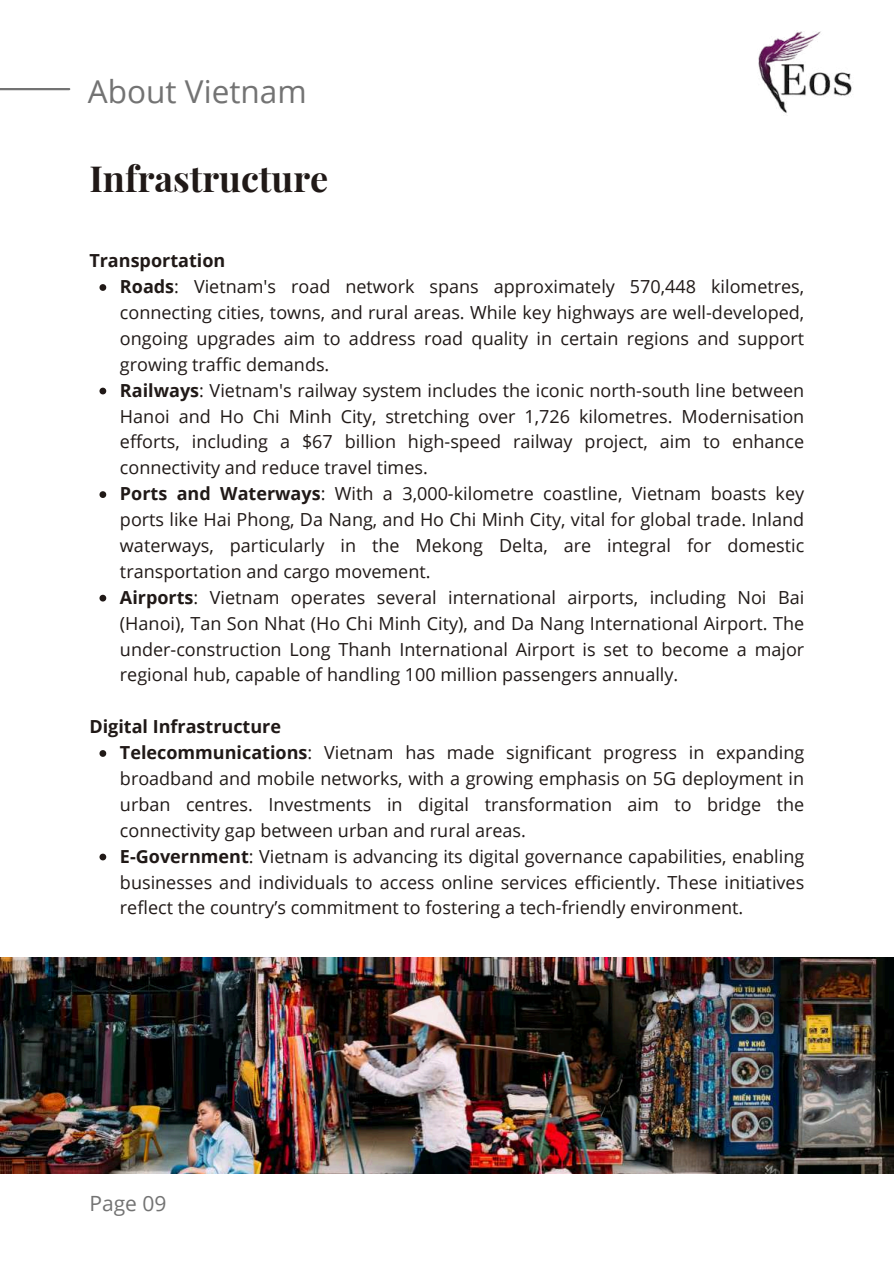
<style>
.page{position:relative;width:894px;height:1264px;background:#fff}
.page>*{position:absolute;margin:0;border:0;box-sizing:border-box;transform-origin:0 0}
.t1{font:700 36px "Playfair Display";color:#201917}
.t2{font:31.5px "Open Sans";color:#737373}
.t3{font:21px "Open Sans";color:#737373}
.t4{font:18px/25.8px "Open Sans";color:#201917}
.s1{font-weight:700}
</style>
<div class="page">
<svg style="left:99px;top:284px;width:7px;height:7px"></svg>
<svg style="left:99px;top:387px;width:7px;height:7px"></svg>
<svg style="left:99px;top:491px;width:7px;height:7px"></svg>
<svg style="left:99px;top:594px;width:7px;height:7px"></svg>
<svg style="left:99px;top:750px;width:7px;height:6px"></svg>
<svg style="left:99px;top:853px;width:7px;height:7px"></svg>
<hr style="left:0;top:88px;width:69px;height:2px;background:#737373">
<img style="left:758px;top:31px;width:94px;height:83px">
<img style="left:0;top:957px;width:893px;height:216px">
<h2 class="t2" style="left:88px;top:70px;width:220px">About Vietnam</h2>
<h1 class="t1" style="left:89px;top:151px;width:240px">Infrastructure</h1>
<p class="t4" style="left:120px;top:247px;width:685px;text-indent:-31px"><span class="s1">Transportation<br>Roads</span>: Vietnam's road network spans approximately 570,448 kilometres, connecting cities, towns, and rural areas. While key highways are well-developed, ongoing upgrades aim to address road quality in certain regions and support growing traffic demands.<br><span class="s1">Railways</span>: Vietnam's railway system includes the iconic north-south line between Hanoi and Ho Chi Minh City, stretching over 1,726 kilometres. Modernisation efforts, including a $67 billion high-speed railway project, aim to enhance connectivity and reduce travel times.<br><span class="s1">Ports and Waterways</span>: With a 3,000-kilometre coastline, Vietnam boasts key ports like Hai Phong, Da Nang, and Ho Chi Minh City, vital for global trade. Inland waterways, particularly in the Mekong Delta, are integral for domestic transportation and cargo movement.<br><span class="s1">Airports</span>: Vietnam operates several international airports, including Noi Bai (Hanoi), Tan Son Nhat (Ho Chi Minh City), and Da Nang International Airport. The under-construction Long Thanh International Airport is set to become a major regional hub, capable of handling 100 million passengers annually.</p>
<p class="t4" style="left:120px;top:713px;width:685px;text-indent:-31px"><span class="s1">Digital Infrastructure<br>Telecommunications</span>: Vietnam has made significant progress in expanding broadband and mobile networks, with a growing emphasis on 5G deployment in urban centres. Investments in digital transformation aim to bridge the connectivity gap between urban and rural areas.<br><span class="s1">E-Government</span>: Vietnam is advancing its digital governance capabilities, enabling businesses and individuals to access online services efficiently. These initiatives reflect the country’s commitment to fostering a tech-friendly environment.</p>
<p class="t3" style="left:89px;top:1189px;width:79px">Page 09</p>
</div>
